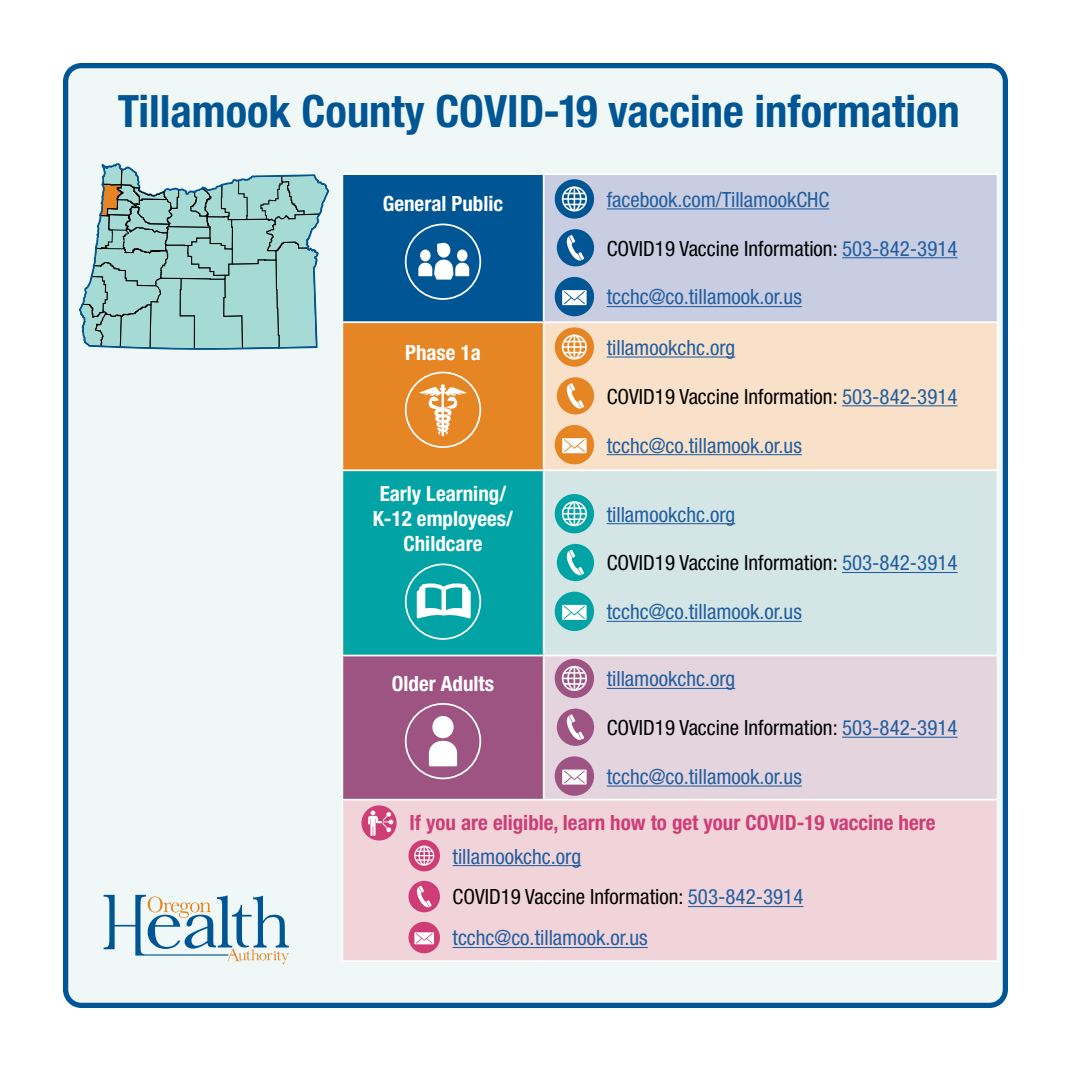
<style>
.page{position:relative;width:1071px;height:1071px;background:#fff}
.page>*{position:absolute;margin:0;border:0;box-sizing:border-box;transform-origin:0 0}
.t1{font:700 condensed 44.62px "Helvetica Neue LT Std";color:#005695}
.t2{font:condensed 21px/40.9px "Helvetica Neue LT Std";color:#215e9f}
.t3{font:condensed 21px "Helvetica Neue LT Std";color:#000}
.t4{font:700 condensed 21px/25.2px "Helvetica Neue LT Std";color:#fff;text-align:center}
.t5{font:700 condensed 21px "Helvetica Neue LT Std";color:#ce3d75}
.s1{color:#215e9f}
.s2{color:#000}
</style>
<div class="page">
<div style="left:66px;top:66px;width:939px;height:939px;background:#eff8f6;border-radius:16px"></div>
<div style="left:63px;top:63px;width:945px;height:945px;border:5px solid #005695;border-radius:16px"></div>
<svg style="left:104px;top:895px;width:185px;height:69px"></svg>
<div style="left:342px;top:174px;width:202px;height:148px;background:#005695"></div>
<div style="left:544px;top:174px;width:454px;height:148px;background:#c8cde1"></div>
<div style="left:342px;top:322px;width:202px;height:148px;background:#e68524"></div>
<div style="left:544px;top:322px;width:454px;height:148px;background:#f9e1c9"></div>
<div style="left:342px;top:470px;width:202px;height:186px;background:#01a3a4"></div>
<div style="left:544px;top:470px;width:454px;height:186px;background:#d4e5e6"></div>
<div style="left:342px;top:656px;width:202px;height:144px;background:#9d5483"></div>
<div style="left:544px;top:656px;width:454px;height:144px;background:#e4d4dd"></div>
<div style="left:342px;top:800px;width:656px;height:161px;background:#f1d4da"></div>
<hr style="left:341px;top:173px;width:203px;height:2px;background:#fff">
<hr style="left:341px;top:175px;width:2px;height:146px;background:#fff">
<hr style="left:544px;top:173px;width:455px;height:2px;background:#fff">
<hr style="left:543px;top:175px;width:2px;height:146px;background:#fff">
<hr style="left:997px;top:175px;width:2px;height:146px;background:#fff">
<hr style="left:341px;top:321px;width:203px;height:2px;background:#fff">
<hr style="left:341px;top:323px;width:2px;height:146px;background:#fff">
<hr style="left:544px;top:321px;width:455px;height:2px;background:#fff">
<hr style="left:543px;top:323px;width:2px;height:146px;background:#fff">
<hr style="left:997px;top:323px;width:2px;height:146px;background:#fff">
<hr style="left:341px;top:469px;width:203px;height:2px;background:#fff">
<hr style="left:341px;top:471px;width:2px;height:184px;background:#fff">
<hr style="left:544px;top:469px;width:455px;height:2px;background:#fff">
<hr style="left:543px;top:471px;width:2px;height:184px;background:#fff">
<hr style="left:997px;top:471px;width:2px;height:184px;background:#fff">
<hr style="left:341px;top:655px;width:203px;height:1px;background:#fff">
<hr style="left:341px;top:656px;width:2px;height:143px;background:#fff">
<hr style="left:544px;top:655px;width:455px;height:1px;background:#fff">
<hr style="left:543px;top:656px;width:2px;height:143px;background:#fff">
<hr style="left:997px;top:656px;width:2px;height:143px;background:#fff">
<hr style="left:341px;top:799px;width:203px;height:2px;background:#fff">
<hr style="left:341px;top:801px;width:2px;height:159px;background:#fff">
<hr style="left:544px;top:799px;width:455px;height:2px;background:#fff">
<hr style="left:997px;top:801px;width:2px;height:159px;background:#fff">
<hr style="left:341px;top:960px;width:203px;height:2px;background:#fff">
<hr style="left:544px;top:960px;width:455px;height:2px;background:#fff">
<div style="left:405px;top:224px;width:76px;height:76px;border:2px solid #fff;border-radius:50%"></div>
<svg style="left:418px;top:243px;width:51px;height:37px"></svg>
<hr style="left:607px;top:208px;width:222px;height:1px;background:#215e9f">
<hr style="left:842px;top:257px;width:116px;height:1px;background:#215e9f">
<hr style="left:607px;top:306px;width:195px;height:1px;background:#215e9f">
<div style="left:405px;top:372px;width:76px;height:76px;border:2px solid #fff;border-radius:50%"></div>
<svg style="left:419px;top:384px;width:48px;height:52px"></svg>
<hr style="left:607px;top:356px;width:128px;height:2px;background:#215e9f">
<hr style="left:842px;top:405px;width:116px;height:1px;background:#215e9f">
<hr style="left:607px;top:454px;width:195px;height:1px;background:#215e9f">
<div style="left:405px;top:564px;width:76px;height:76px;border:2px solid #fff;border-radius:50%"></div>
<svg style="left:416px;top:583px;width:55px;height:36px"></svg>
<hr style="left:607px;top:523px;width:128px;height:1px;background:#215e9f">
<hr style="left:842px;top:572px;width:116px;height:1px;background:#215e9f">
<hr style="left:607px;top:621px;width:195px;height:1px;background:#215e9f">
<div style="left:405px;top:703px;width:76px;height:76px;border:2px solid #fff;border-radius:50%"></div>
<div style="left:432px;top:716px;width:22px;height:22px;background:#fff;border-radius:50%"></div>
<svg style="left:429px;top:741px;width:28px;height:25px"></svg>
<hr style="left:607px;top:688px;width:128px;height:1px;background:#215e9f">
<hr style="left:842px;top:737px;width:116px;height:1px;background:#215e9f">
<hr style="left:607px;top:786px;width:195px;height:1px;background:#215e9f">
<hr style="left:453px;top:865px;width:128px;height:1px;background:#215e9f">
<hr style="left:688px;top:906px;width:115px;height:1px;background:#215e9f">
<hr style="left:453px;top:947px;width:195px;height:1px;background:#215e9f">
<div style="left:555px;top:179px;width:39px;height:40px;background:#005695;border-radius:50%"></div>
<svg style="left:562px;top:186px;width:25px;height:26px"></svg>
<div style="left:557px;top:229px;width:37px;height:37px;background:#005695;border-radius:50%"></div>
<svg style="left:566px;top:235px;width:18px;height:26px"></svg>
<div style="left:555px;top:277px;width:39px;height:39px;background:#005695;border-radius:50%"></div>
<svg style="left:562px;top:290px;width:25px;height:15px"></svg>
<div style="left:555px;top:327px;width:39px;height:40px;background:#e68524;border-radius:50%"></div>
<svg style="left:562px;top:334px;width:25px;height:26px"></svg>
<div style="left:557px;top:377px;width:37px;height:38px;background:#e68524;border-radius:50%"></div>
<svg style="left:566px;top:383px;width:18px;height:26px"></svg>
<div style="left:555px;top:425px;width:39px;height:39px;background:#e68524;border-radius:50%"></div>
<svg style="left:562px;top:438px;width:25px;height:15px"></svg>
<div style="left:555px;top:494px;width:39px;height:39px;background:#01a3a4;border-radius:50%"></div>
<svg style="left:562px;top:501px;width:25px;height:25px"></svg>
<div style="left:557px;top:544px;width:37px;height:37px;background:#01a3a4;border-radius:50%"></div>
<svg style="left:566px;top:550px;width:18px;height:26px"></svg>
<div style="left:555px;top:592px;width:39px;height:39px;background:#01a3a4;border-radius:50%"></div>
<svg style="left:562px;top:605px;width:25px;height:15px"></svg>
<div style="left:555px;top:659px;width:39px;height:39px;background:#9d5483;border-radius:50%"></div>
<svg style="left:562px;top:666px;width:25px;height:25px"></svg>
<div style="left:557px;top:709px;width:37px;height:37px;background:#9d5483;border-radius:50%"></div>
<svg style="left:566px;top:714px;width:18px;height:26px"></svg>
<div style="left:555px;top:756px;width:39px;height:40px;background:#9d5483;border-radius:50%"></div>
<svg style="left:562px;top:770px;width:25px;height:15px"></svg>
<svg style="left:361px;top:805px;width:36px;height:36px"></svg>
<svg style="left:368px;top:811px;width:25px;height:25px"></svg>
<div style="left:408px;top:840px;width:32px;height:31px;background:#ce3d75;border-radius:50%"></div>
<svg style="left:414px;top:846px;width:20px;height:20px"></svg>
<div style="left:408px;top:881px;width:32px;height:31px;background:#ce3d75;border-radius:50%"></div>
<svg style="left:416px;top:886px;width:16px;height:22px"></svg>
<div style="left:408px;top:922px;width:32px;height:31px;background:#ce3d75;border-radius:50%"></div>
<svg style="left:414px;top:932px;width:20px;height:12px"></svg>
<svg style="left:80px;top:164px;width:248px;height:186px"></svg>
<h1 class="t1" style="left:118px;top:84px;width:844px">Tillamook County COVID-19 vaccine information</h1>
<p class="t4" style="left:383px;top:191px;width:122px">General Public</p>
<p class="t2" style="left:607px;top:179px;width:224px">facebook.com/TillamookCHC</p>
<p class="t3" style="left:607px;top:236px;width:352px">COVID19 Vaccine Information: <span class="s1">503-842-3914</span></p>
<p class="t2" style="left:607px;top:276px;width:197px">tcchc@co.tillamook.or.us</p>
<p class="t4" style="left:405px;top:339px;width:77px">Phase 1a</p>
<p class="t2" style="left:607px;top:327px;width:130px">tillamookchc.org</p>
<p class="t3" style="left:607px;top:384px;width:352px">COVID19 Vaccine Information: <span class="s1">503-842-3914</span></p>
<p class="t2" style="left:607px;top:425px;width:197px">tcchc@co.tillamook.or.us</p>
<p class="t4" style="left:373px;top:481px;width:142px">Early Learning/<br>K-12 employees/<br>Childcare</p>
<p class="t2" style="left:607px;top:494px;width:130px">tillamookchc.org</p>
<p class="t3" style="left:607px;top:551px;width:352px">COVID19 Vaccine Information: <span class="s1">503-842-3914</span></p>
<p class="t2" style="left:607px;top:591px;width:197px">tcchc@co.tillamook.or.us</p>
<p class="t4" style="left:392px;top:671px;width:104px">Older Adults</p>
<p class="t2" style="left:607px;top:658px;width:130px">tillamookchc.org</p>
<p class="t3" style="left:607px;top:716px;width:352px">COVID19 Vaccine Information: <span class="s1">503-842-3914</span></p>
<p class="t2" style="left:607px;top:756px;width:197px">tcchc@co.tillamook.or.us</p>
<p class="t5" style="left:410px;top:810px;width:528px">If you are eligible, learn how to get your COVID-19 vaccine here</p>
<p class="t2" style="left:453px;top:835px;width:352px">tillamookchc.org<br><span class="s2">COVID19 Vaccine Information:</span> 503-842-3914 tcchc@co.tillamook.or.us</p>
</div>
